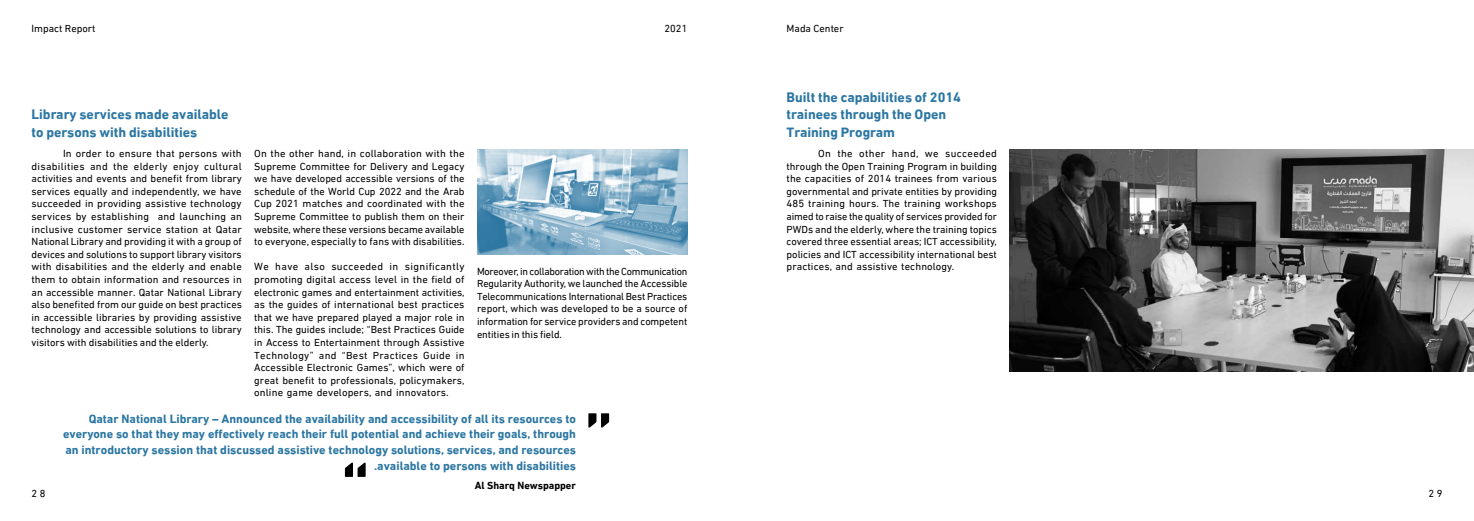
<style>
.page{position:relative;width:1474px;height:521px;background:#fff}
.page>*{position:absolute;margin:0;border:0;box-sizing:border-box;transform-origin:0 0}
.t1{font:700 14px/17.5px "DIN Next LT Arabic";color:#2b76a2}
.t2{font:700 12.25px/15.8px "DIN Next LT Arabic";color:#2b76a2;text-align:right}
.t3{font:10.5px/12.6px "DIN Next LT Arabic";color:#000;text-align:justify}
.t4{font:700 10.5px "DIN Next LT Arabic";color:#000}
</style>
<div class="page">
<img style="left:477px;top:149px;width:210px;height:105px">
<img style="left:1009px;top:149px;width:464px;height:223px">
<svg style="left:588px;top:413px;width:21px;height:14px"></svg>
<svg style="left:345px;top:463px;width:20px;height:14px"></svg>
<p class="t3" style="left:31px;top:22px;width:66px">Impact Report</p>
<p class="t3" style="left:664px;top:22px;width:24px">2021</p>
<p class="t3" style="left:786px;top:22px;width:59px">Mada Center</p>
<h1 class="t1" style="left:32px;top:106px;width:198px">Library services made available to persons with disabilities</h1>
<p class="t3" style="left:32px;top:147px;width:212px;text-indent:31px">In order to ensure that persons with disabilities and the elderly enjoy cultural activities and events and benefit from library services equally and independently, we have succeeded in providing assistive technology services by establishing and launching an inclusive customer service station at Qatar National Library and providing it with a group of devices and solutions to support library visitors with disabilities and the elderly and enable them to obtain information and resources in an accessible manner. Qatar National Library also benefited from our guide on best practices in accessible libraries by providing assistive technology and accessible solutions to library visitors with disabilities and the elderly.</p>
<p class="t3" style="left:254px;top:147px;width:212px">On the other hand, in collaboration with the Supreme Committee for Delivery and Legacy we have developed accessible versions of the schedule of the World Cup 2022 and the Arab Cup 2021 matches and coordinated with the Supreme Committee to publish them on their website, where these versions became available to everyone, especially to fans with disabilities.</p>
<p class="t3" style="left:254px;top:260px;width:212px">We have also succeeded in significantly promoting digital access level in the field of electronic games and entertainment activities, as the guides of international best practices that we have prepared played a major role in this. The guides include; “Best Practices Guide in Access to Entertainment through Assistive Technology” and “Best Practices Guide in Accessible Electronic Games”, which were of great benefit to professionals, policymakers, online game developers, and innovators.</p>
<p class="t3" style="left:477px;top:265px;width:212px">Moreover, in collaboration with the Communication Regularity Authority, we launched the Accessible Telecommunications International Best Practices report, which was developed to be a source of information for service providers and competent entities in this field.</p>
<h1 class="t1" style="left:786px;top:88px;width:176px">Built the capabilities of 2014 trainees through the Open<br>Training Program</h1>
<p class="t3" style="left:786px;top:147px;width:212px;text-indent:31px">On the other hand, we succeeded through the Open Training Program in building the capacities of 2014 trainees from various governmental and private entities by providing 485 training hours. The training workshops aimed to raise the quality of services provided for PWDs and the elderly, where the training topics covered three essential areas; ICT accessibility, policies and ICT accessibility international best practices, and assistive technology.</p>
<p class="t2" style="left:63px;top:410px;width:514px">Qatar National Library – Announced the availability and accessibility of all its resources to everyone so that they may effectively reach their full potential and achieve their goals, through an introductory session that discussed assistive technology solutions, services, and resources .available to persons with disabilities</p>
<p class="t4" style="left:475px;top:480px;width:103px">Al Sharq Newspapper</p>
<p class="t3" style="left:32px;top:487px;width:16px">28</p>
<p class="t3" style="left:1428px;top:487px;width:16px">29</p>
</div>
